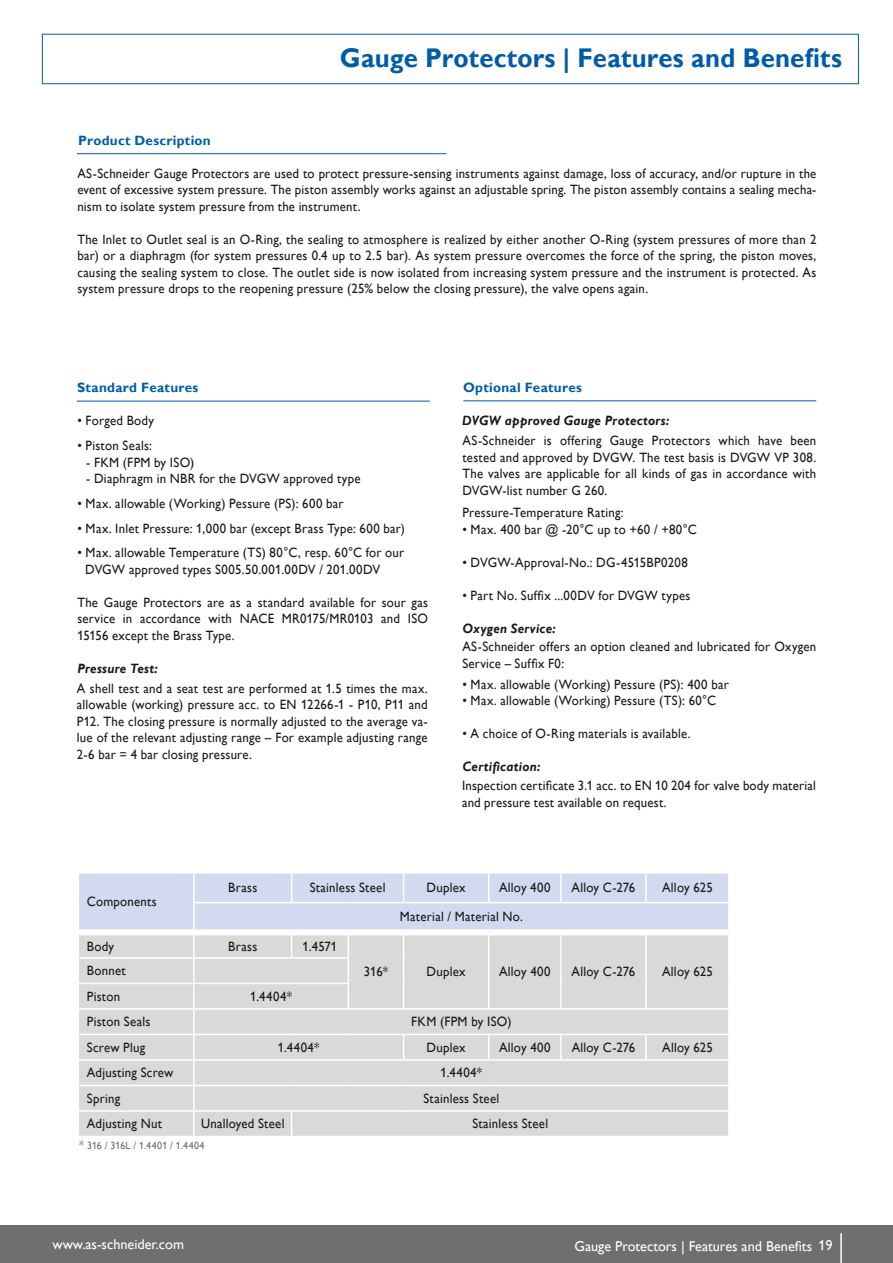
<style>
.page{position:relative;width:893px;height:1263px;background:#fff}
.page>*{position:absolute;margin:0;border:0;box-sizing:border-box;transform-origin:0 0}
.t1{font:700 27px "Gill Alt One";letter-spacing:.005em;color:#005ca9;scale:.95 1}
.t2{font:14.25px "Gill Alt One";color:#fff}
.t3{font:13.5px/16.5px "Gill Alt One";letter-spacing:.02em;color:#1a1918;text-align:justify;scale:.95 1}
.t4{font:italic 700 13.5px "Gill Alt One";letter-spacing:.02em;color:#1a1918;scale:.95 1}
.t5{font:700 13.5px "Gill Alt One";letter-spacing:.02em;color:#005ca9}
.t6{font:10.5px "Gill Alt One";letter-spacing:.03em;color:#6f6f6e;scale:.95 1}
.s1{font-size:12px}
</style>
<div class="page">
<div style="left:42px;top:34px;width:817px;height:50px;border:1px solid #005ca9"></div>
<hr style="left:77px;top:153px;width:369px;height:1px;background:#005ca9">
<hr style="left:77px;top:401px;width:353px;height:1px;background:#005ca9">
<hr style="left:463px;top:400px;width:353px;height:1px;background:#005ca9">
<svg style="left:79px;top:873px;width:650px;height:263px;background:#d9dae0"></svg>
<hr style="left:348px;top:1110px;width:56px;height:2px;background:#fff">
<hr style="left:404px;top:1110px;width:85px;height:2px;background:#fff">
<hr style="left:489px;top:1110px;width:72px;height:2px;background:#fff">
<hr style="left:561px;top:1110px;width:85px;height:2px;background:#fff">
<hr style="left:646px;top:1110px;width:84px;height:2px;background:#fff">
<hr style="left:728px;top:1112px;width:2px;height:24px;background:#fff">
<hr style="left:193px;top:902px;width:99px;height:1px;background:#fff">
<hr style="left:292px;top:902px;width:56px;height:1px;background:#fff">
<hr style="left:348px;top:902px;width:56px;height:1px;background:#fff">
<hr style="left:404px;top:902px;width:85px;height:1px;background:#fff">
<hr style="left:489px;top:902px;width:72px;height:1px;background:#fff">
<hr style="left:561px;top:902px;width:85px;height:1px;background:#fff">
<hr style="left:646px;top:902px;width:84px;height:1px;background:#fff">
<div style="left:79px;top:929px;width:115px;height:6px;background:#fff"></div>
<div style="left:194px;top:929px;width:98px;height:6px;background:#fff"></div>
<div style="left:292px;top:929px;width:56px;height:6px;background:#fff"></div>
<div style="left:348px;top:929px;width:56px;height:6px;background:#fff"></div>
<div style="left:404px;top:929px;width:85px;height:6px;background:#fff"></div>
<div style="left:489px;top:929px;width:72px;height:6px;background:#fff"></div>
<div style="left:561px;top:929px;width:85px;height:6px;background:#fff"></div>
<div style="left:646px;top:929px;width:82px;height:6px;background:#fff"></div>
<div style="left:0;top:1225px;width:893px;height:38px;background:#6f6f6e"></div>
<hr style="left:840px;top:1233px;width:2px;height:30px;background:#fff">
<p class="t5" style="left:78px;top:132px;width:134px">Product Description</p>
<h1 class="t1" style="left:340px;top:42px;width:530px">Gauge Protectors | Features and Benefits</h1>
<p class="t3" style="left:77px;top:165px;width:779px">AS-Schneider Gauge Protectors are used to protect pressure-sensing instruments against damage, loss of accuracy, and/or rupture in the event of excessive system pressure. The piston assembly works against an adjustable spring. The piston assembly contains a sealing mecha&shy;nism to isolate system pressure from the instrument.</p>
<p class="t3" style="left:77px;top:231px;width:779px">The Inlet to Outlet seal is an O-Ring, the sealing to atmosphere is realized by either another O-Ring (system pressures of more than 2 bar) or a diaphragm (for system pressures 0.4 up to 2.5 bar). As system pressure overcomes the force of the spring, the piston moves, causing the sealing system to close. The outlet side is now isolated from increasing system pressure and the instrument is protected. As system pressure drops to the reopening pressure (25% below the closing pressure), the valve opens again.</p>
<p class="t5" style="left:77px;top:380px;width:123px">Standard Features</p>
<p class="t5" style="left:463px;top:380px;width:120px">Optional Features</p>
<p class="t3" style="left:77px;top:412px;width:82px">• Forged Body</p>
<p class="t3" style="left:77px;top:437px;width:80px">• Piston Seals:</p>
<p class="t3" style="left:86px;top:454px;width:115px">- FKM (FPM by ISO)</p>
<p class="t3" style="left:86px;top:470px;width:290px">- Diaphragm in NBR for the DVGW approved type</p>
<p class="t3" style="left:77px;top:495px;width:282px">• Max. allowable (Working) Pessure (PS): 600 bar</p>
<p class="t3" style="left:77px;top:520px;width:346px">• Max. Inlet Pressure: 1,000 bar (except Brass Type: 600 bar)</p>
<p class="t3" style="left:85px;top:544px;width:337px;text-indent:-8px">• Max. allowable Temperature (TS) 80°C, resp. 60°C for our<br>DVGW approved types S005.50.001.00DV / 201.00DV</p>
<p class="t3" style="left:77px;top:594px;width:371px">The Gauge Protectors are as a standard available for sour gas service in accordance with NACE MR0175/MR0103 and ISO 15156 except the Brass Type.</p>
<p class="t4" style="left:77px;top:660px;width:86px">Pressure Test:</p>
<p class="t3" style="left:77px;top:680px;width:371px">A shell test and a seat test are performed at 1.5 times the max. allowable (working) pressure acc. to EN 12266-1 - P10, P11 and P12. The closing pressure is normally adjusted to the average va&shy;lue of the relevant adjusting range – For example adjusting range 2-6 bar = 4 bar closing pressure.</p>
<p class="t4" style="left:462px;top:413px;width:220px">DVGW approved Gauge Protectors:</p>
<p class="t3" style="left:462px;top:432px;width:374px">AS-Schneider is offering Gauge Protectors which have been tested and approved by DVGW. The test basis is DVGW VP 308.<br>The valves are applicable for all kinds of gas in accordance with DVGW-list number G 260.</p>
<p class="t3" style="left:462px;top:504px;width:171px">Pressure-Temperature Rating:</p>
<p class="t3" style="left:462px;top:521px;width:248px">• Max. 400 bar @ -20°C up to +60 / +80°C</p>
<p class="t3" style="left:462px;top:554px;width:239px">• DVGW-Approval-No.: DG-4515BP0208</p>
<p class="t3" style="left:462px;top:587px;width:241px">• Part No. Suffix ...00DV for DVGW types</p>
<p class="t4" style="left:462px;top:620px;width:100px">Oxygen Service:</p>
<p class="t3" style="left:462px;top:638px;width:374px">AS-Schneider offers an option cleaned and lubricated for Oxygen<br>Service – Suffix F0:</p>
<p class="t3" style="left:462px;top:676px;width:282px">• Max. allowable (Working) Pessure (PS): 400 bar</p>
<p class="t3" style="left:462px;top:692px;width:269px">• Max. allowable (Working) Pessure (TS): 60°C</p>
<p class="t3" style="left:462px;top:725px;width:242px">• A choice of O-Ring materials is available.</p>
<p class="t4" style="left:462px;top:759px;width:84px">Certification:</p>
<p class="t3" style="left:462px;top:777px;width:374px">Inspection certificate 3.1 acc. to EN 10 204 for valve body material and pressure test available on request.</p>
<p class="t3" style="left:87px;top:893px;width:75px">Components</p>
<p class="t3" style="left:228px;top:879px;width:32px">Brass</p>
<p class="t3" style="left:310px;top:879px;width:81px">Stainless Steel</p>
<p class="t3" style="left:427px;top:879px;width:43px">Duplex</p>
<p class="t3" style="left:499px;top:879px;width:56px">Alloy 400</p>
<p class="t3" style="left:572px;top:879px;width:69px">Alloy C-276</p>
<p class="t3" style="left:662px;top:879px;width:55px">Alloy 625</p>
<p class="t3" style="left:400px;top:908px;width:131px">Material / Material No.</p>
<p class="t3" style="left:87px;top:938px;width:30px">Body</p>
<p class="t3" style="left:228px;top:938px;width:32px">Brass</p>
<p class="t3" style="left:303px;top:938px;width:38px">1.4571</p>
<p class="t3" style="left:87px;top:962px;width:42px">Bonnet</p>
<p class="t3" style="left:364px;top:963px;width:27px">316*</p>
<p class="t3" style="left:427px;top:963px;width:43px">Duplex</p>
<p class="t3" style="left:499px;top:963px;width:56px">Alloy 400</p>
<p class="t3" style="left:572px;top:963px;width:69px">Alloy C-276</p>
<p class="t3" style="left:662px;top:963px;width:55px">Alloy 625</p>
<p class="t3" style="left:87px;top:988px;width:37px">Piston</p>
<p class="t3" style="left:250px;top:988px;width:46px">1.4404*</p>
<p class="t3" style="left:87px;top:1013px;width:68px">Piston Seals</p>
<p class="t3" style="left:411px;top:1013px;width:107px">FKM (FPM by ISO)</p>
<p class="t3" style="left:87px;top:1039px;width:63px">Screw Plug</p>
<p class="t3" style="left:278px;top:1039px;width:46px">1.4404*</p>
<p class="t3" style="left:427px;top:1039px;width:43px">Duplex</p>
<p class="t3" style="left:499px;top:1039px;width:56px">Alloy 400</p>
<p class="t3" style="left:572px;top:1039px;width:69px">Alloy C-276</p>
<p class="t3" style="left:662px;top:1039px;width:55px">Alloy 625</p>
<p class="t3" style="left:87px;top:1064px;width:93px">Adjusting Screw</p>
<p class="t3" style="left:440px;top:1064px;width:46px">1.4404*</p>
<p class="t3" style="left:87px;top:1090px;width:37px">Spring</p>
<p class="t3" style="left:423px;top:1090px;width:81px">Stainless Steel</p>
<p class="t3" style="left:87px;top:1115px;width:81px">Adjusting Nut</p>
<p class="t3" style="left:201px;top:1115px;width:89px">Unalloyed Steel</p>
<p class="t3" style="left:472px;top:1115px;width:81px">Stainless Steel</p>
<p class="t6" style="left:79px;top:1139px;width:134px"><span class="s1">*</span> 316 / 316L / 1.4401 / 1.4404</p>
<p class="t2" style="left:52px;top:1236px;width:133px">www.as-schneider.com</p>
<p class="t2" style="left:574px;top:1237px;width:260px">Gauge Protectors | Features and Benefits 19</p>
</div>
